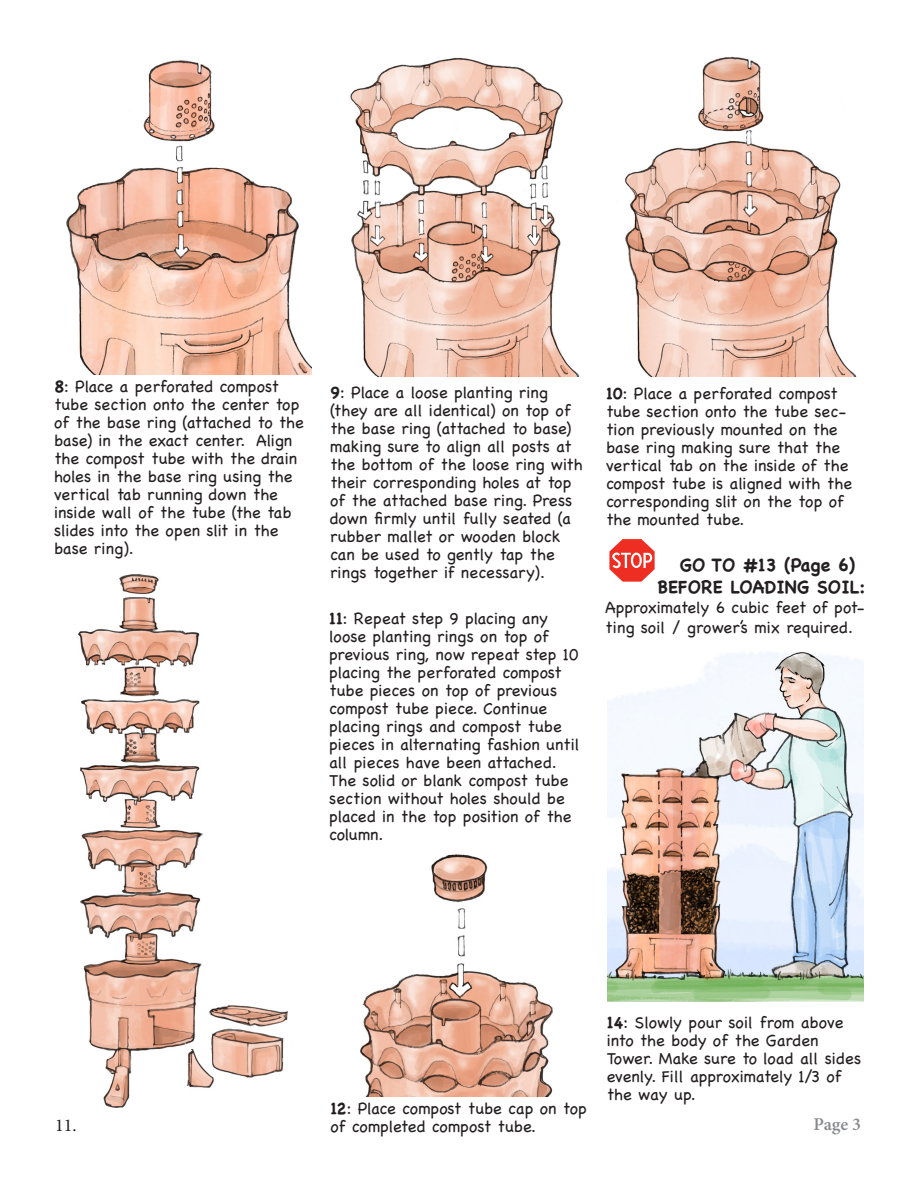
<style>
.page{position:relative;width:918px;height:1188px;background:#fff}
.page>*{position:absolute;margin:0;border:0;box-sizing:border-box;transform-origin:0 0}
.t1{font:700 18px/21.6px "Chalkboard";color:#231f20}
.t2{font:600 18px "Minion Pro";color:#87898c}
.t3{font:18px "Minion Pro";color:#231f20}
.t4{font:16.5px/18px "Chalkboard";color:#231f20}
.s1{font-weight:700}
</style>
<div class="page">
<img style="left:66px;top:60px;width:246px;height:314px">
<img style="left:350px;top:57px;width:230px;height:320px">
<img style="left:625px;top:56px;width:232px;height:321px">
<img style="left:78px;top:574px;width:210px;height:534px">
<img style="left:360px;top:854px;width:193px;height:243px">
<img style="left:607px;top:652px;width:257px;height:349px">
<svg style="left:609px;top:539px;width:46px;height:43px"></svg>
<svg style="left:631px;top:553px;width:11px;height:15px"></svg>
<div style="left:633px;top:555px;width:7px;height:11px;background:#ee2e22;border-radius:50%"></div>
<p class="t4" style="left:54px;top:377px;width:251px"><span class="s1">8</span>: Place a perforated compost tube section onto the center top of the base ring (attached to the base) in the exact center. Align the compost tube with the drain holes in the base ring using the vertical tab running down the inside wall of the tube (the tab slides into the open slit in the base ring).</p>
<p class="t4" style="left:330px;top:383px;width:254px"><span class="s1">9</span>: Place a loose planting ring (they are all identical) on top of the base ring (attached to base) making sure to align all posts at the bottom of the loose ring with their corresponding holes at top of the attached base ring. Press down firmly until fully seated (a rubber mallet or wooden block can be used to gently tap the rings together if necessary).</p>
<p class="t4" style="left:329px;top:609px;width:252px"><span class="s1">11</span>: Repeat step 9 placing any loose planting rings on top of previous ring, now repeat step 10 placing the perforated compost tube pieces on top of previous compost tube piece. Continue placing rings and compost tube pieces in alternating fashion until all pieces have been attached.<br>The solid or blank compost tube section without holes should be placed in the top position of the column.</p>
<p class="t4" style="left:606px;top:384px;width:248px"><span class="s1">10</span>: Place a perforated compost tube section onto the tube sec&shy;tion previously mounted on the base ring making sure that the vertical tab on the inside of the compost tube is aligned with the corresponding slit on the top of the mounted tube.</p>
<p class="t1" style="left:657px;top:554px;width:209px;text-indent:22px">GO TO #13 (Page 6)<br>BEFORE LOADING SOIL:</p>
<p class="t4" style="left:605px;top:597px;width:261px;line-height:19.8px">Approximately 6 cubic feet of pot&shy;ting soil / grower’s mix required.</p>
<p class="t4" style="left:607px;top:1013px;width:256px"><span class="s1">14</span>: Slowly pour soil from above into the body of the Garden<br>Tower. Make sure to load all sides evenly. Fill approximately 1/3 of the way up.</p>
<p class="t4" style="left:330px;top:1099px;width:258px"><span class="s1">12</span>: Place compost tube cap on top of completed compost tube.</p>
<p class="t3" style="left:55px;top:1113px;width:23px">11.</p>
<p class="t2" style="left:814px;top:1111px;width:49px">Page 3</p>
</div>
